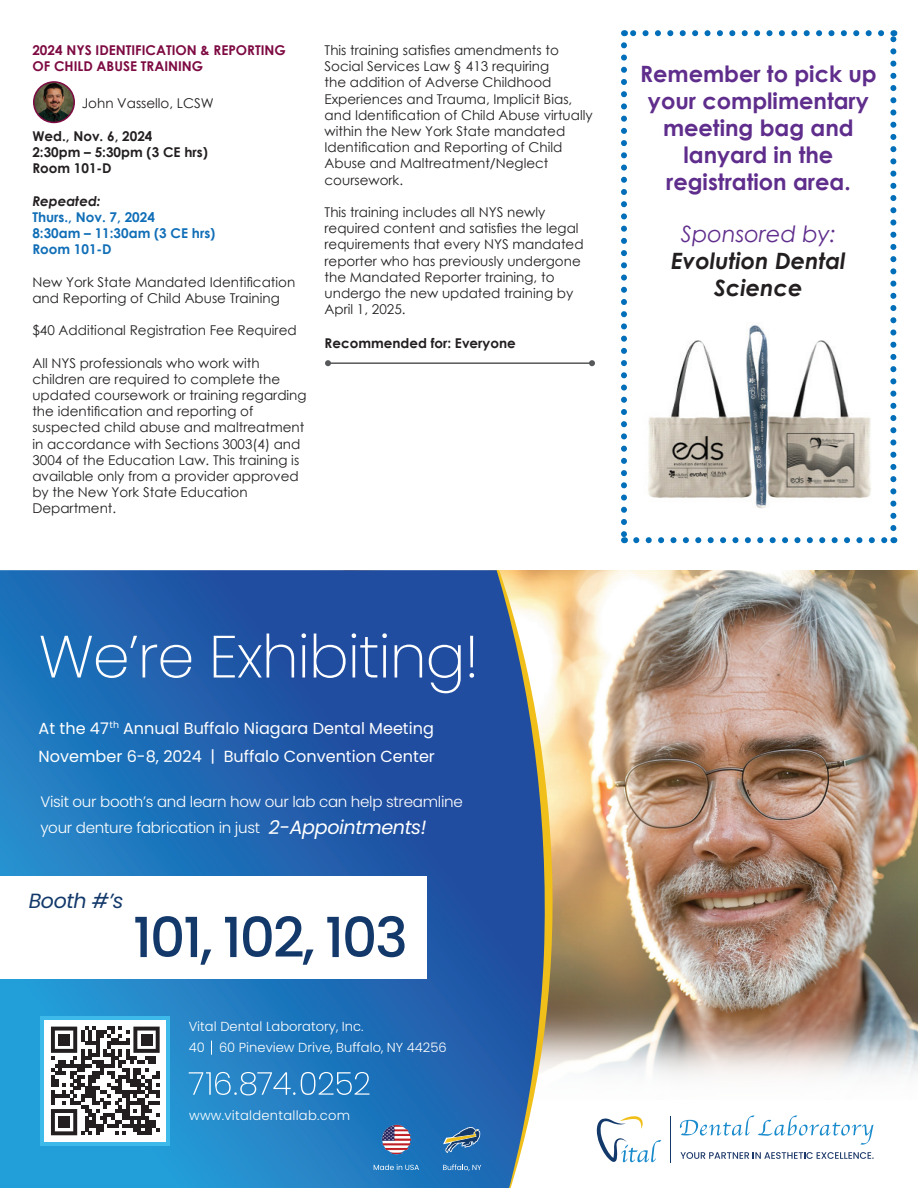
<style>
.page{position:relative;width:918px;height:1188px;background:#fff}
.page>*{position:absolute;margin:0;border:0;box-sizing:border-box;transform-origin:0 0}
.t1{font:200 59.4px "Poppins";letter-spacing:-.02em;color:#fff}
.t2{font:500 55.2px "Poppins";letter-spacing:-.04em;color:#13396b}
.t3{font:700 22.5px/27px "Century Gothic";color:#5f2d8c;text-align:center}
.t4{font:italic 700 22.5px/27px "Century Gothic";color:#231f20;text-align:center}
.t5{font:italic 22.5px "Century Gothic";color:#5f2d8c}
.t6{font:italic 20.55px "Poppins";letter-spacing:-.02em;color:#13396b}
.t7{font:16.05px/28.2px "Poppins";color:#fff}
.t8{font:300 15.15px/25.7px "Poppins";letter-spacing:-.02em;color:#fff}
.t9{font:13.5px/16.2px "Century Gothic";color:#231f20}
.t10{font:700 13.5px/16.2px "Century Gothic";color:#231f20}
.t11{font:700 13.5px/16.2px "Century Gothic";color:#7d0a42}
.t12{font:700 13.5px/16.2px "Century Gothic";color:#106eb7}
.t13{font:italic 700 13.5px "Century Gothic";color:#231f20}
.t14{font:300 13.05px/21.1px "Poppins";color:#fff}
.t15{font:300 13.05px "Poppins";letter-spacing:.02em;color:#fff}
.s1{font-weight:400;font-style:italic;font-size:19.2px}
</style>
<div class="page">
<svg style="left:636px;top:537px;width:251px;height:6px"></svg>
<svg style="left:621px;top:45px;width:6px;height:498px"></svg>
<svg style="left:890px;top:30px;width:6px;height:498px"></svg>
<svg style="left:624px;top:30px;width:257px;height:6px"></svg>
<img style="left:648px;top:325px;width:223px;height:184px">
<img style="left:34px;top:82px;width:40px;height:40px;border-radius:20px">
<div style="left:33px;top:81px;width:42px;height:42px;border:2px solid #7d0a42;border-radius:50%"></div>
<hr style="left:328px;top:362px;width:264px;height:2px;background:#57585a">
<svg style="left:325px;top:360px;width:6px;height:6px"></svg>
<svg style="left:589px;top:360px;width:6px;height:6px"></svg>
<img style="left:589px;top:570px;width:329px;height:417px">
<img style="left:589px;top:987px;width:329px;height:90px">
<svg style="left:0;top:570px;width:589px;height:618px;background:#3171b2"></svg>
<div style="left:0;top:1158px;width:229px;height:30px;background:#229ed9"></div>
<svg style="left:680px;top:1152px;width:194px;height:7px"></svg>
<svg style="left:597px;top:1116px;width:64px;height:46px"></svg>
<svg style="left:680px;top:1116px;width:194px;height:29px"></svg>
<hr style="left:670px;top:1116px;width:1px;height:46px;background:#13396b">
<div style="left:0;top:876px;width:427px;height:102px;background:#fff"></div>
<svg style="left:482px;top:570px;width:74px;height:618px;background:#6881a5"></svg>
<svg style="left:189px;top:1072px;width:180px;height:23px;background:#4795cd"></svg>
<div style="left:41px;top:1016px;width:129px;height:130px;background:#3db9ea"></div>
<div style="left:44px;top:1020px;width:122px;height:122px;background:#fff"></div>
<svg style="left:51px;top:1027px;width:109px;height:108px"></svg>
<div style="left:58px;top:1034px;width:12px;height:11px;background:#231f20"></div>
<div style="left:141px;top:1034px;width:11px;height:11px;background:#231f20"></div>
<div style="left:58px;top:1117px;width:12px;height:11px;background:#231f20"></div>
<svg style="left:374px;top:1164px;width:45px;height:6px"></svg>
<svg style="left:443px;top:1164px;width:38px;height:7px"></svg>
<img style="left:380px;top:1125px;width:33px;height:31px">
<svg style="left:443px;top:1127px;width:37px;height:26px"></svg>
<svg style="left:211px;top:1041px;width:1px;height:14px"></svg>
<p class="t11" style="left:32px;top:41px;width:255px">2024 NYS IDENTIFICATION &amp; REPORTING<br>OF CHILD ABUSE TRAINING</p>
<p class="t9" style="left:82px;top:95px;width:134px">John Vassello, LCSW</p>
<p class="t10" style="left:32px;top:127px;width:177px">Wed., Nov. 6, 2024<br>2:30pm – 5:30pm (3 CE hrs)<br>Room 101-D</p>
<p class="t13" style="left:32px;top:190px;width:70px">Repeated:</p>
<p class="t12" style="left:32px;top:208px;width:185px">Thurs., Nov. 7, 2024<br>8:30am – 11:30am (3 CE hrs)<br>Room 101-D</p>
<p class="t9" style="left:32px;top:273px;width:264px">New York State Mandated Identification and Reporting of Child Abuse Training</p>
<p class="t9" style="left:32px;top:322px;width:266px">$40 Additional Registration Fee Required</p>
<p class="t9" style="left:32px;top:354px;width:276px">All NYS professionals who work with children are required to complete the updated coursework or training regarding the identification and reporting of suspected child abuse and maltreatment in accordance with Sections 3003(4) and 3004 of the Education Law. This training is available only from a provider approved by the New York State Education Department.</p>
<p class="t9" style="left:325px;top:42px;width:270px">This training satisfies amendments to Social Services Law § 413 requiring<br>the addition of Adverse Childhood Experiences and Trauma, Implicit Bias, and Identification of Child Abuse virtually within the New York State mandated Identification and Reporting of Child Abuse and Maltreatment/Neglect coursework.</p>
<p class="t9" style="left:325px;top:204px;width:261px">This training includes all NYS newly required content and satisfies the legal requirements that every NYS mandated reporter who has previously undergone the Mandated Reporter training, to undergo the new updated training by April 1, 2025.</p>
<p class="t10" style="left:325px;top:335px;width:193px">Recommended for: Everyone</p>
<h1 class="t1" style="left:39px;top:622px;width:442px">We’re Exhibiting!</h1>
<p class="t7" style="left:39px;top:714px;width:398px">At the 47<sup>th</sup> Annual Buffalo Niagara Dental Meeting<br>November 6-8, 2024 | Buffalo Convention Center</p>
<p class="t8" style="left:40px;top:789px;width:424px">Visit our booth’s and learn how our lab can help streamline your denture fabrication in just <span class="s1">2-Appointments!</span></p>
<h3 class="t6" style="left:29px;top:889px;width:96px">Booth #’s</h3>
<h2 class="t2" style="left:133px;top:906px;width:277px">101, 102, 103</h2>
<p class="t14" style="left:189px;top:1016px;width:259px">Vital Dental Laboratory, Inc.<br>40 60 Pineview Drive, Buffalo, NY 44256</p>
<p class="t15" style="left:189px;top:1108px;width:162px">www.vitaldentallab.com</p>
<h3 class="t3" style="left:640px;top:59px;width:238px">Remember to pick up your complimentary meeting bag and lanyard in the registration area.</h3>
<h3 class="t5" style="left:681px;top:218px;width:157px">Sponsored by:</h3>
<h3 class="t4" style="left:671px;top:246px;width:176px">Evolution Dental<br>Science</h3>
</div>
